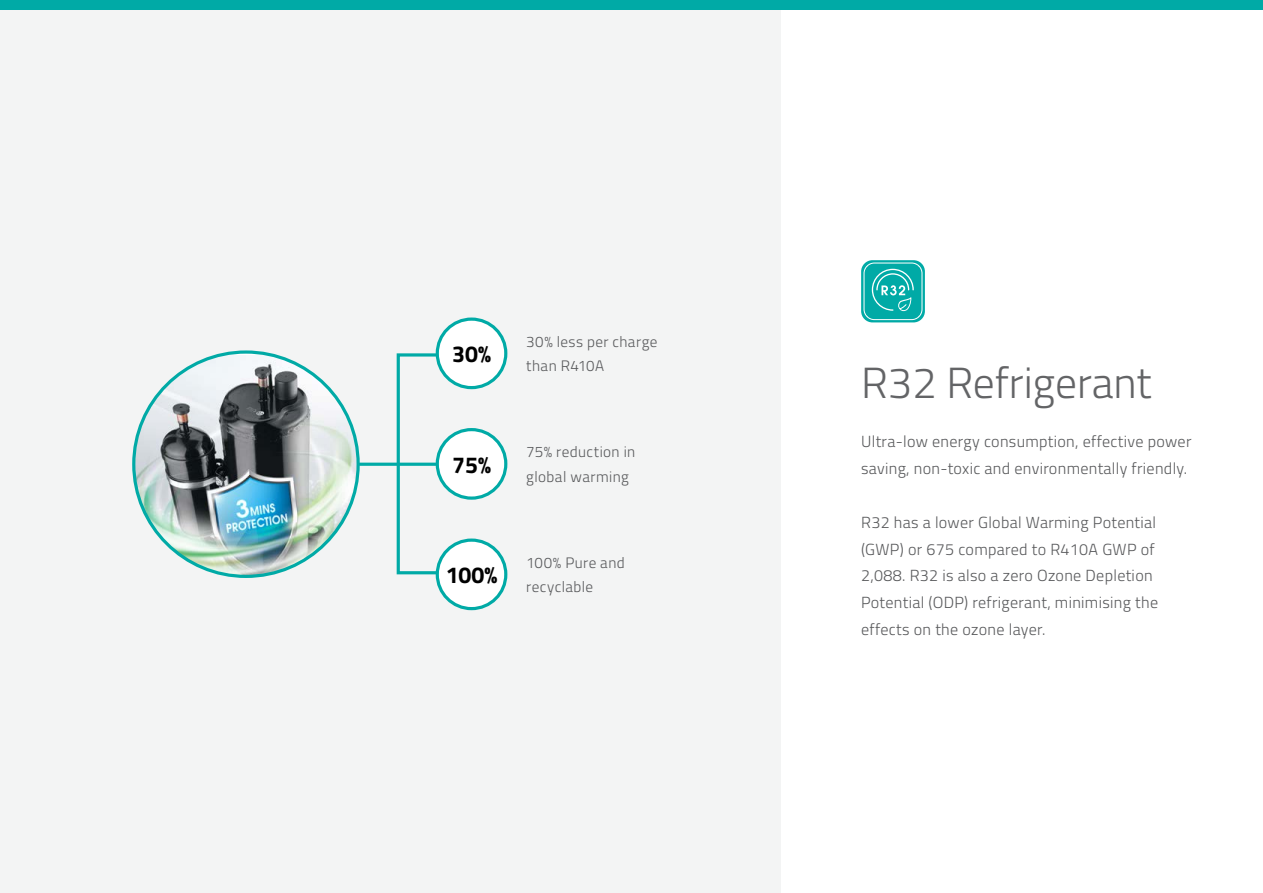
<style>
.page{position:relative;width:1263px;height:893px;background:#fff}
.page>*{position:absolute;margin:0;border:0;box-sizing:border-box;transform-origin:0 0}
.t1{font:300 43.65px "Titillium";color:#636466}
.t2{font:700 23.1px "Titillium";color:#000}
.t3{font:300 16.05px/26.8px "Titillium";letter-spacing:.02em;color:#58595b}
.t4{font:300 15.15px/24.8px "Titillium";letter-spacing:.025em;color:#58595b}
</style>
<div class="page">
<div style="left:0;top:0;width:780px;height:893px;background:#f3f4f4"></div>
<svg style="left:861px;top:260px;width:64px;height:62px"></svg>
<svg style="left:863px;top:263px;width:59px;height:57px;background:#28b7b3"></svg>
<img style="left:134px;top:355px;width:224px;height:221px">
<div style="left:437px;top:319px;width:69px;height:69px;background:#fff;border-radius:50%"></div>
<div style="left:436px;top:317px;width:71px;height:72px;border:3px solid #00aaa6;border-radius:50%"></div>
<div style="left:437px;top:430px;width:69px;height:68px;background:#fff;border-radius:50%"></div>
<div style="left:436px;top:428px;width:71px;height:72px;border:3px solid #00aaa6;border-radius:50%"></div>
<div style="left:437px;top:540px;width:69px;height:69px;background:#fff;border-radius:50%"></div>
<div style="left:436px;top:538px;width:71px;height:72px;border:3px solid #00aaa6;border-radius:50%"></div>
<hr style="left:360px;top:463px;width:76px;height:3px;background:#00aaa6">
<div style="left:397px;top:353px;width:40px;height:221px;border:3px solid #00aaa6"></div>
<div style="left:0;top:0;width:1263px;height:10px;background:#00aaa6"></div>
<h2 class="t2" style="left:452px;top:336px;width:40px">30%</h2>
<p class="t4" style="left:526px;top:328px;width:133px">30% less per charge than R410A</p>
<h2 class="t2" style="left:452px;top:447px;width:40px">75%</h2>
<h2 class="t2" style="left:446px;top:557px;width:53px">100%</h2>
<p class="t4" style="left:526px;top:439px;width:110px">75% reduction in global warming</p>
<p class="t4" style="left:526px;top:549px;width:100px">100% Pure and recyclable</p>
<h1 class="t1" style="left:861px;top:351px;width:292px">R32 Refrigerant</h1>
<p class="t3" style="left:861px;top:427px;width:332px">Ultra-low energy consumption, effective power saving, non-toxic and environmentally friendly.</p>
<p class="t3" style="left:861px;top:508px;width:298px">R32 has a lower Global Warming Potential (GWP) or 675 compared to R410A GWP of 2,088. R32 is also a zero Ozone Depletion Potential (ODP) refrigerant, minimising the effects on the ozone layer.</p>
</div>
